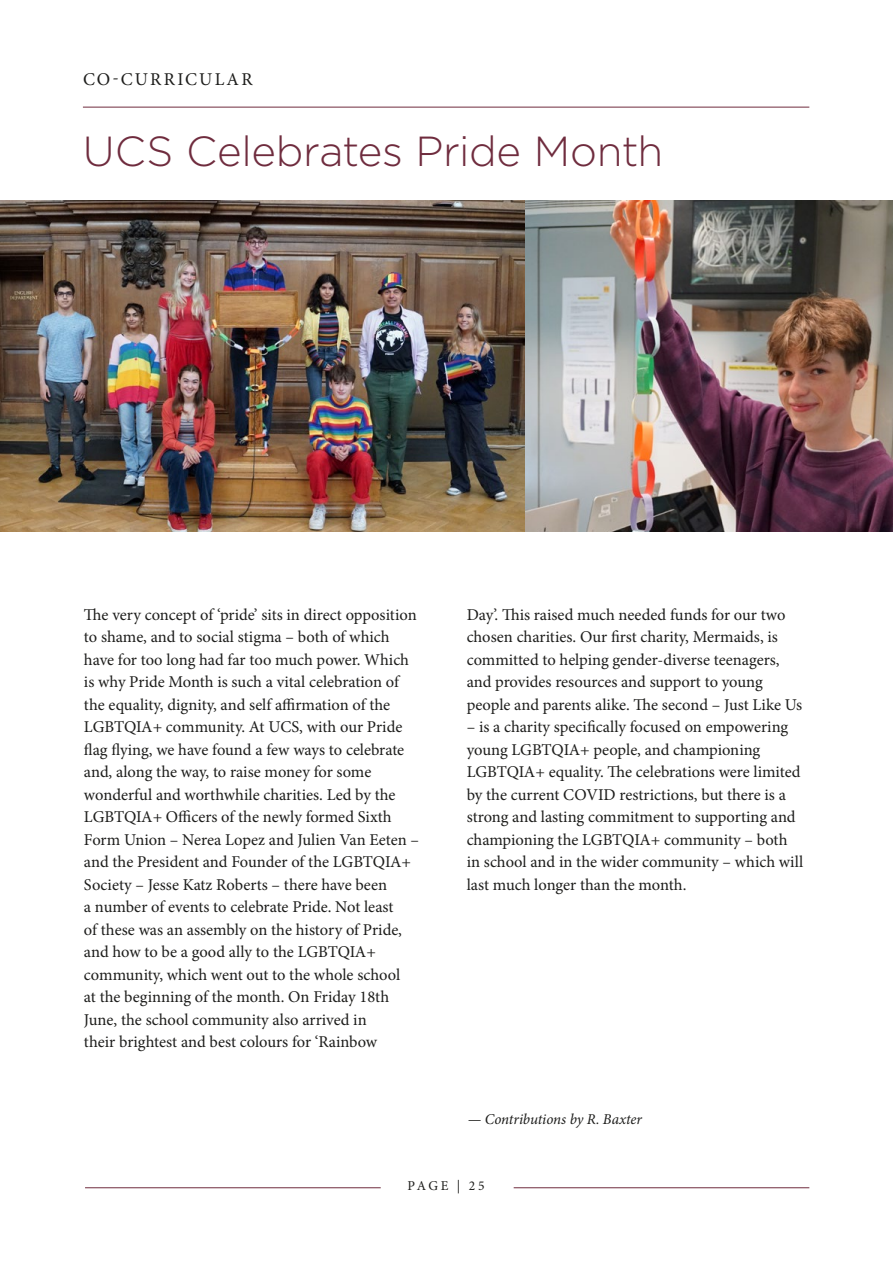
<style>
.page{position:relative;width:893px;height:1263px;background:#fff}
.page>*{position:absolute;margin:0;border:0;box-sizing:border-box;transform-origin:0 0}
.t1{font:300 42px "Gotham";letter-spacing:-.01em;color:#6f2c3e}
.t2{font:18px "Minion Pro";letter-spacing:.125em;color:#1d1d1b}
.t3{font:16.5px/22.5px "Minion Pro";letter-spacing:-.005em;color:#1d1d1b}
.t4{font:italic 15px "Minion Pro";letter-spacing:-.01em;color:#1d1d1b}
.t5{font:13.5px "Minion Pro";letter-spacing:.18em;color:#1d1d1b}
</style>
<div class="page">
<hr style="left:514px;top:1187px;width:295px;height:1px;background:#6f2c3e">
<hr style="left:85px;top:1187px;width:296px;height:1px;background:#6f2c3e">
<hr style="left:83px;top:107px;width:726px;height:1px;background:#6f2c3e">
<img style="left:524px;top:201px;width:369px;height:330px">
<img style="left:0;top:201px;width:524px;height:330px">
<p class="t2" style="left:83px;top:68px;width:171px">CO-CURRICULAR</p>
<h1 class="t1" style="left:83px;top:125px;width:582px">UCS Celebrates Pride Month</h1>
<p class="t3" style="left:84px;top:603px;width:337px">The very concept of ‘pride’ sits in direct opposition to shame, and to social stigma – both of which have for too long had far too much power. Which is why Pride Month is such a vital celebration of the equality, dignity, and self affirmation of the LGBTQIA+ community. At UCS, with our Pride flag flying, we have found a few ways to celebrate and, along the way, to raise money for some wonderful and worthwhile charities. Led by the LGBTQIA+ Officers of the newly formed Sixth Form Union – Nerea Lopez and Julien Van Eeten – and the President and Founder of the LGBTQIA+ Society – Jesse Katz Roberts – there have been<br>a number of events to celebrate Pride. Not least<br>of these was an assembly on the history of Pride, and how to be a good ally to the LGBTQIA+ community, which went out to the whole school<br>at the beginning of the month. On Friday 18th June, the school community also arrived in<br>their brightest and best colours for ‘Rainbow</p>
<p class="t3" style="left:467px;top:603px;width:337px">Day’. This raised much needed funds for our two chosen charities. Our first charity, Mermaids, is committed to helping gender-diverse teenagers, and provides resources and support to young people and parents alike. The second – Just Like Us</p>
<p class="t3" style="left:467px;top:716px;width:338px">– is a charity specifically focused on empowering young LGBTQIA+ people, and championing LGBTQIA+ equality. The celebrations were limited by the current COVID restrictions, but there is a strong and lasting commitment to supporting and championing the LGBTQIA+ community – both in school and in the wider community – which will last much longer than the month.</p>
<p class="t4" style="left:468px;top:1108px;width:176px">— Contributions by R. Baxter</p>
<p class="t5" style="left:408px;top:1177px;width:79px">PAGE | 25</p>
</div>
